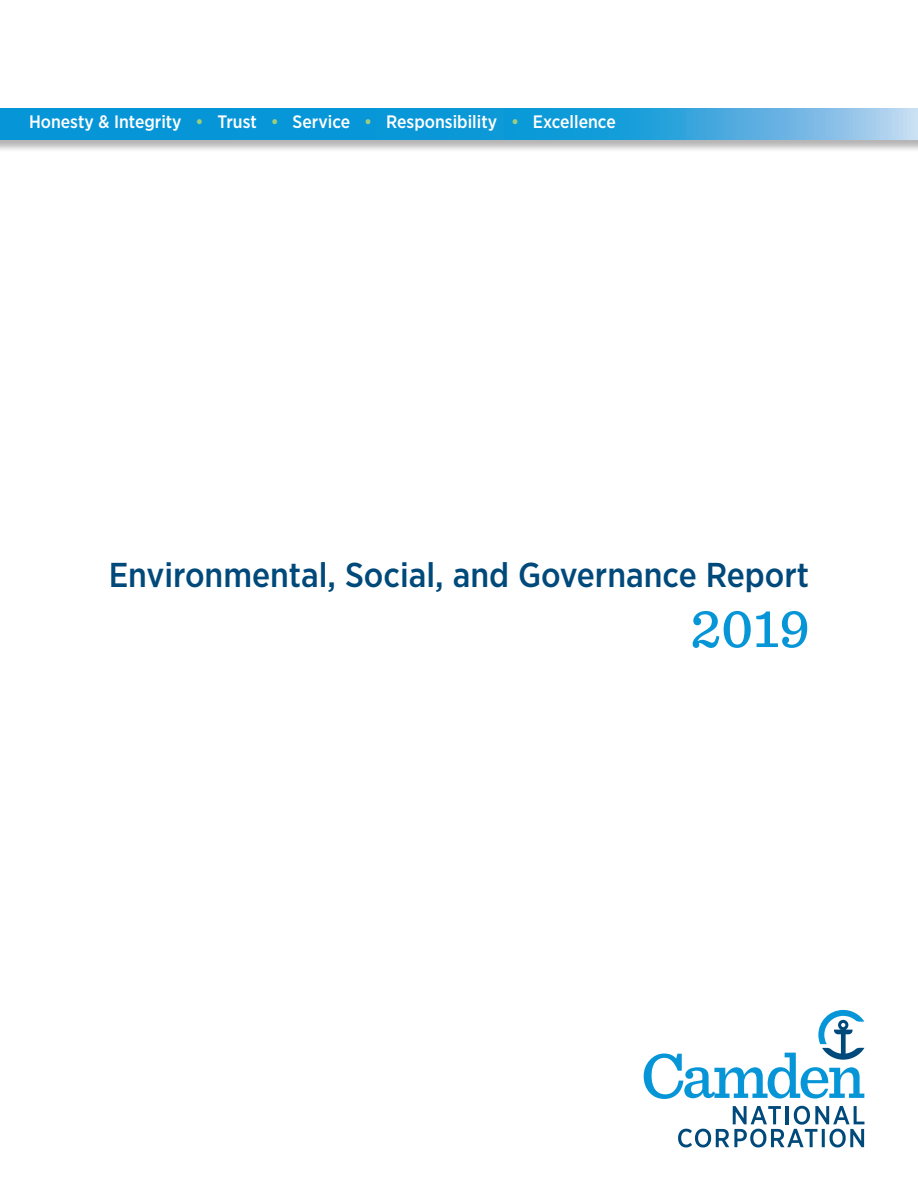
<style>
.page{position:relative;width:918px;height:1188px;background:#fff}
.page>*{position:absolute;margin:0;border:0;box-sizing:border-box;transform-origin:0 0}
.t1{font:500 55.5px "Sentinel";color:#0696d7}
.t2{font:500 34.5px "Gotham Narrow";color:#00497b}
.t3{font:500 18px "Gotham Narrow";color:#fff}
.s1{color:#9dcf7b}
</style>
<div class="page">
<svg style="left:644px;top:1010px;width:220px;height:89px"></svg>
<svg style="left:678px;top:1106px;width:186px;height:41px"></svg>
<div style="left:0;top:110px;width:918px;height:43px;background:#231f20;opacity:.33"></div>
<svg style="left:0;top:108px;width:918px;height:31px"></svg>
<p class="t3" style="left:29px;top:110px;width:588px">Honesty &amp; Integrity <span class="s1">•</span> Trust <span class="s1">•</span> Service <span class="s1">•</span> Responsibility <span class="s1">•</span> Excellence</p>
<h2 class="t2" style="left:109px;top:553px;width:702px">Environmental, Social, and Governance Report</h2>
<h1 class="t1" style="left:690px;top:586px;width:122px">2019</h1>
</div>
